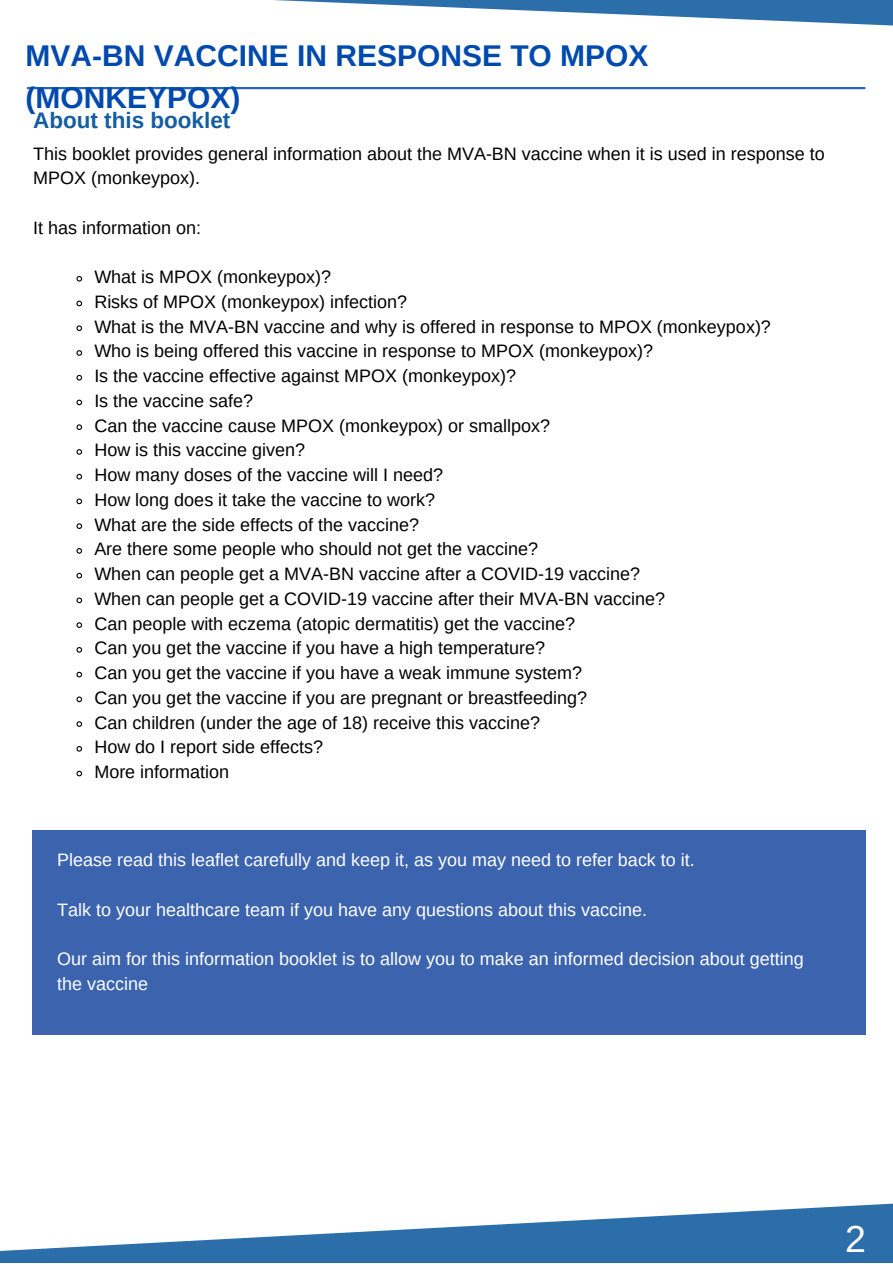
<style>
.page{position:relative;width:893px;height:1264px;background:#fff}
.page>*{position:absolute;margin:0;border:0;box-sizing:border-box;transform-origin:0 0}
.t1{font:37.5px "Arimo";color:#fff}
.t2{font:700 30px/41.5px "Arimo";color:#004aad}
.t3{font:700 22.5px "Arimo";color:#145da0}
.t4{font:18px/24.8px "Arimo";color:#000}
.t5{font:18px/24.8px "Arimo";color:#fff}
</style>
<div class="page">
<svg style="left:0;top:1203px;width:892px;height:59px;fill:#2c6eaa"></svg>
<svg style="left:274px;top:0;width:618px;height:26px"></svg>
<div style="left:33px;top:829px;width:833px;height:205px;background:#3b63ae"></div>
<hr style="left:28px;top:87px;width:836px;height:2px;background:#004aad">
<svg style="left:76px;top:275px;width:7px;height:7px"></svg>
<svg style="left:76px;top:300px;width:7px;height:7px"></svg>
<svg style="left:76px;top:325px;width:7px;height:6px"></svg>
<svg style="left:76px;top:350px;width:7px;height:6px"></svg>
<svg style="left:76px;top:374px;width:7px;height:7px"></svg>
<svg style="left:76px;top:399px;width:7px;height:7px"></svg>
<svg style="left:76px;top:424px;width:7px;height:6px"></svg>
<svg style="left:76px;top:449px;width:7px;height:6px"></svg>
<svg style="left:76px;top:473px;width:7px;height:7px"></svg>
<svg style="left:76px;top:498px;width:7px;height:7px"></svg>
<svg style="left:76px;top:523px;width:7px;height:6px"></svg>
<svg style="left:76px;top:548px;width:7px;height:6px"></svg>
<svg style="left:76px;top:572px;width:7px;height:7px"></svg>
<svg style="left:76px;top:597px;width:7px;height:7px"></svg>
<svg style="left:76px;top:622px;width:7px;height:6px"></svg>
<svg style="left:76px;top:647px;width:7px;height:6px"></svg>
<svg style="left:76px;top:671px;width:7px;height:7px"></svg>
<svg style="left:76px;top:696px;width:7px;height:7px"></svg>
<svg style="left:76px;top:721px;width:7px;height:6px"></svg>
<svg style="left:76px;top:746px;width:7px;height:6px"></svg>
<svg style="left:76px;top:770px;width:7px;height:7px"></svg>
<h2 class="t2" style="left:26px;top:35px;width:624px">MVA-BN VACCINE IN RESPONSE TO MPOX (MONKEYPOX)</h2>
<p class="t3" style="left:33px;top:107px;width:199px">About this booklet</p>
<p class="t4" style="left:33px;top:141px;width:793px">This booklet provides general information about the MVA-BN vaccine when it is used in response to<br>MPOX (monkeypox).</p>
<p class="t4" style="left:33px;top:215px;width:169px">It has information on:</p>
<p class="t4" style="left:94px;top:264px;width:678px">What is MPOX (monkeypox)?<br>Risks of MPOX (monkeypox) infection?<br>What is the MVA-BN vaccine and why is offered in response to MPOX (monkeypox)?<br>Who is being offered this vaccine in response to MPOX (monkeypox)?<br>Is the vaccine effective against MPOX (monkeypox)?<br>Is the vaccine safe?<br>Can the vaccine cause MPOX (monkeypox) or smallpox?<br>How is this vaccine given?<br>How many doses of the vaccine will I need?<br>How long does it take the vaccine to work?<br>What are the side effects of the vaccine?<br>Are there some people who should not get the vaccine?<br>When can people get a MVA-BN vaccine after a COVID-19 vaccine?<br>When can people get a COVID-19 vaccine after their MVA-BN vaccine?<br>Can people with eczema (atopic dermatitis) get the vaccine?<br>Can you get the vaccine if you have a high temperature?<br>Can you get the vaccine if you have a weak immune system?<br>Can you get the vaccine if you are pregnant or breastfeeding?<br>Can children (under the age of 18) receive this vaccine?<br>How do I report side effects?<br>More information</p>
<p class="t5" style="left:57px;top:847px;width:639px">Please read this leaflet carefully and keep it, as you may need to refer back to it.</p>
<p class="t5" style="left:57px;top:897px;width:591px">Talk to your healthcare team if you have any questions about this vaccine.</p>
<p class="t5" style="left:57px;top:946px;width:748px">Our aim for this information booklet is to allow you to make an informed decision about getting the vaccine</p>
<h1 class="t1" style="left:845px;top:1217px;width:22px">2</h1>
</div>
